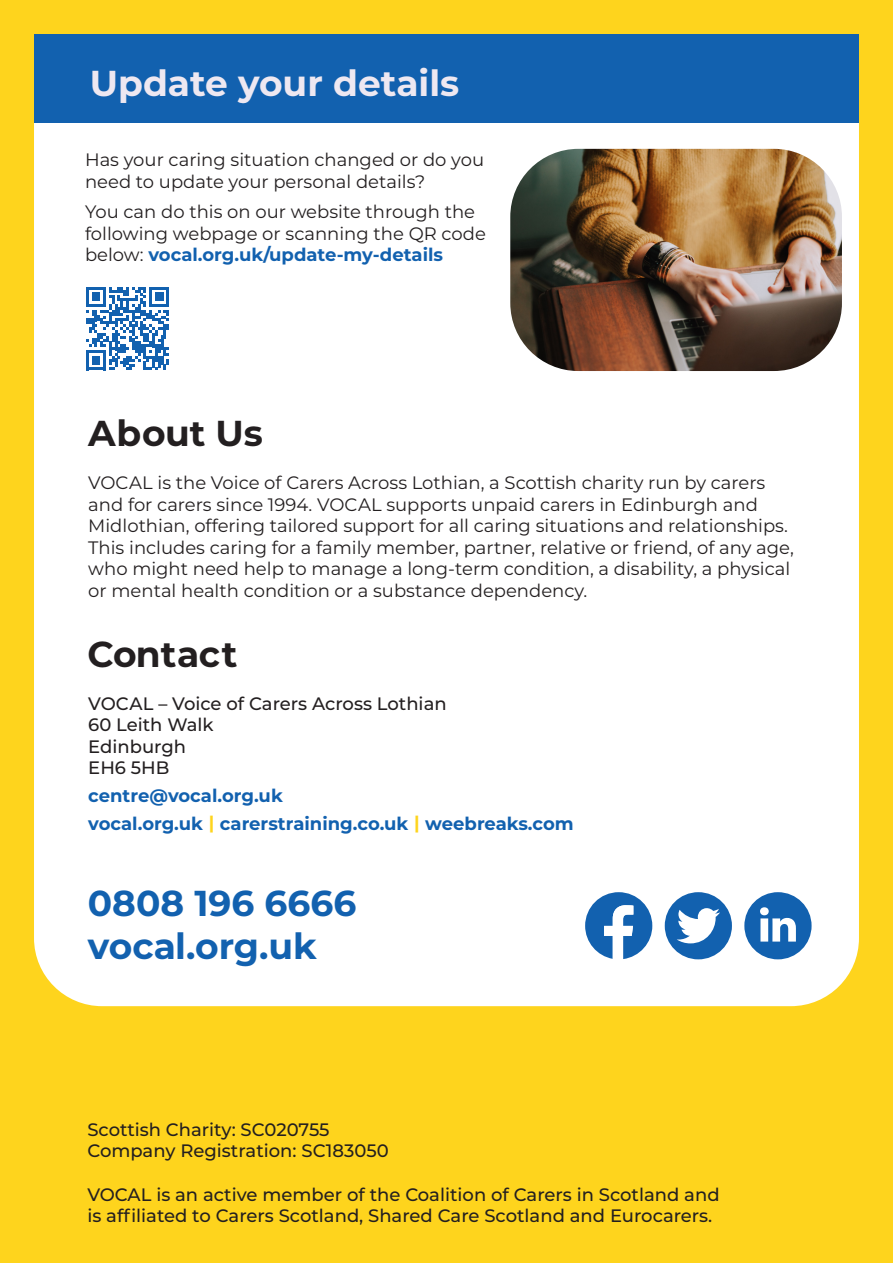
<style>
.page{position:relative;width:893px;height:1263px;background:#fed41d}
.page>*{position:absolute;margin:0;border:0;box-sizing:border-box;transform-origin:0 0}
.t1{font:700 36px "Montserrat";color:#1261af}
.t2{font:700 36px "Montserrat";color:#eee8f1}
.t3{font:700 36px "Montserrat";color:#231f20}
.cover-tiny_text{font:18px/21.6px "Montserrat";color:#231f20}
.cover-tiny_text-2{font:500 18px/21.6px "Montserrat";color:#231f20}
.cover-tiny_text-3{font:700 18px "Montserrat";color:#1261af}
.s1{font-weight:700;color:#1261af}
.s2{color:#fed41d}
</style>
<div class="page">
<div style="left:34px;top:34px;width:825px;height:972px;background:#fff;border-radius:68px"></div>
<div style="left:34px;top:34px;width:825px;height:89px;background:#1261af"></div>
<img style="left:510px;top:149px;width:332px;height:222px">
<svg style="left:86px;top:287px;width:83px;height:83px"></svg>
<div style="left:744px;top:892px;width:68px;height:67px;background:#1261af;border-radius:50%"></div>
<svg style="left:760px;top:907px;width:36px;height:34px"></svg>
<svg style="left:585px;top:892px;width:67px;height:67px"></svg>
<div style="left:665px;top:892px;width:67px;height:67px;background:#1261af;border-radius:50%"></div>
<svg style="left:677px;top:908px;width:43px;height:35px"></svg>
<p class="t2" style="left:90px;top:57px;width:371px">Update your details</p>
<p class="cover-tiny_text" style="left:85px;top:148px;width:401px">Has your caring situation changed or do you need to update your personal details?</p>
<p class="cover-tiny_text" style="left:85px;top:200px;width:402px">You can do this on our website through the following webpage or scanning the QR code below: <span class="s1">vocal.org.uk/update-my-details</span></p>
<p class="t3" style="left:88px;top:407px;width:176px">About Us</p>
<p class="cover-tiny_text" style="left:88px;top:471px;width:707px">VOCAL is the Voice of Carers Across Lothian, a Scottish charity run by carers and for carers since 1994. VOCAL supports unpaid carers in Edinburgh and Midlothian, offering tailored support for all caring situations and relationships.<br>This includes caring for a family member, partner, relative or friend, of any age, who might need help to manage a long-term condition, a disability, a physical or mental health condition or a substance dependency.</p>
<p class="t3" style="left:87px;top:628px;width:151px">Contact</p>
<p class="cover-tiny_text-2" style="left:88px;top:692px;width:360px">VOCAL – Voice of Carers Across Lothian<br>60 Leith Walk</p>
<p class="cover-tiny_text-2" style="left:88px;top:735px;width:99px">Edinburgh</p>
<p class="cover-tiny_text-2" style="left:88px;top:756px;width:83px">EH6 5HB</p>
<p class="cover-tiny_text-3" style="left:88px;top:783px;width:196px">centre@vocal.org.uk</p>
<p class="cover-tiny_text-3" style="left:88px;top:811px;width:487px">vocal.org.uk <span class="s2">|</span> carerstraining.co.uk <span class="s2">|</span> weebreaks.com</p>
<p class="t1" style="left:88px;top:877px;width:270px">0808 196 6666</p>
<p class="t1" style="left:88px;top:920px;width:230px">vocal.org.uk</p>
<p class="cover-tiny_text-2" style="left:87px;top:1118px;width:244px">Scottish Charity: SC020755</p>
<p class="cover-tiny_text-2" style="left:87px;top:1139px;width:303px">Company Registration: SC183050</p>
<p class="cover-tiny_text-2" style="left:87px;top:1183px;width:634px">VOCAL is an active member of the Coalition of Carers in Scotland and is affiliated to Carers Scotland, Shared Care Scotland and Eurocarers.</p>
</div>
